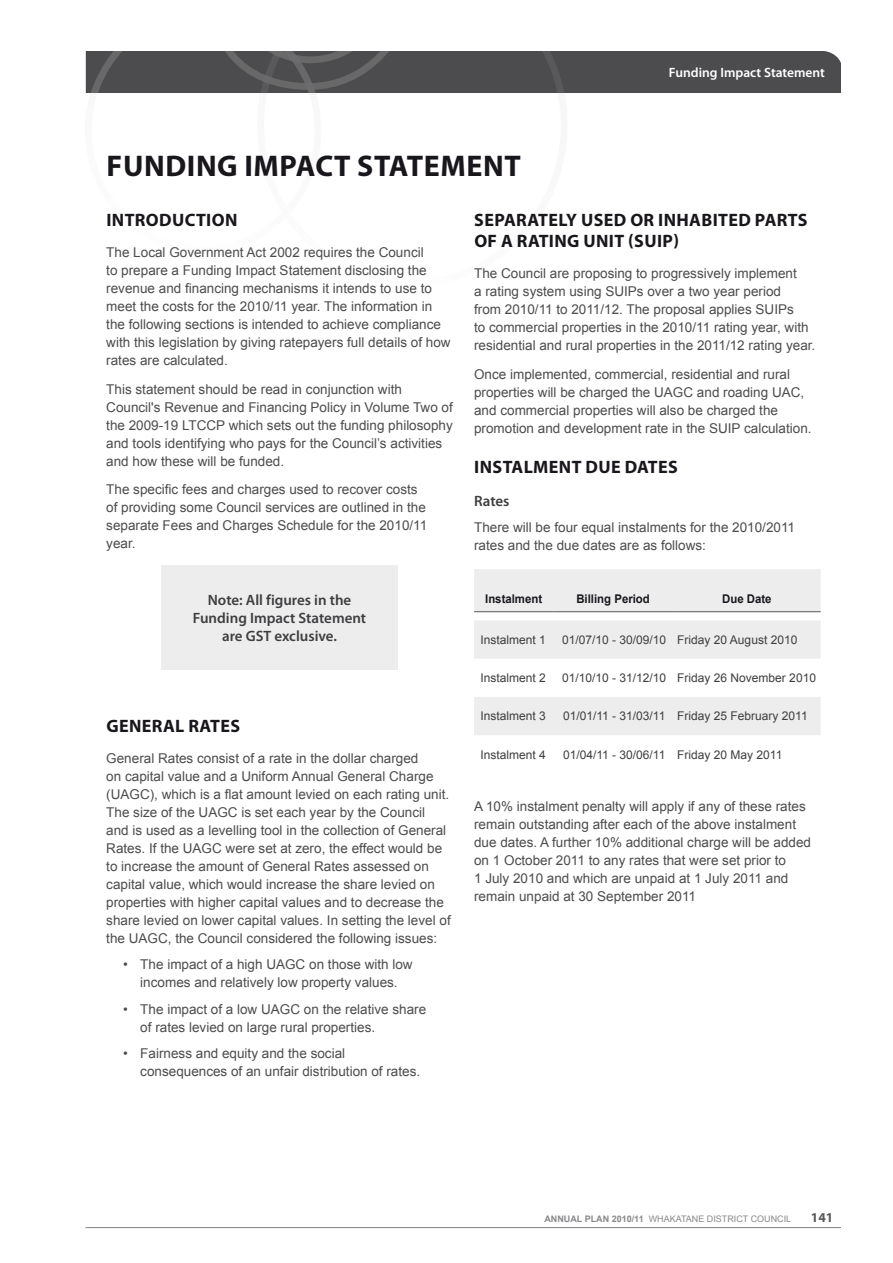
<style>
.page{position:relative;width:893px;height:1263px;background:#fff}
.page>*{position:absolute;margin:0;border:0;box-sizing:border-box;transform-origin:0 0}
.t1{font:700 30px "Myriad Pro";letter-spacing:.02em;color:#1a171c}
.t2{font:700 18px "Myriad Pro";letter-spacing:.02em;color:#1a171c}
.t3{font:600 15px/18px "Myriad Pro";color:#3e3e40;text-align:center}
.t4{font:13.5px/18px "Arial";color:#4c4c4e}
.t5{font:600 13.5px "Myriad Pro";color:#fff}
.t6{font:700 13.5px "Myriad Pro";color:#58585a}
.t7{font:12px "Arial";color:#3e3e40}
.t8{font:700 12px "Arial";color:#1a171c;scale:.95 1}
.t9{font:9px "Arial";color:#87888a}
.s1{font-weight:700}
</style>
<div class="page">
<svg style="left:86px;top:51px;width:755px;height:42px;background:#4e4e50"></svg>
<hr style="left:85px;top:1227px;width:757px;height:1px;background:#87888a">
<div style="left:161px;top:565px;width:237px;height:104px;background:#ededee"></div>
<svg style="left:474px;top:569px;width:347px;height:166px;fill:#ededee"></svg>
<hr style="left:474px;top:611px;width:79px;height:1px;background:#58585a">
<hr style="left:553px;top:611px;width:120px;height:1px;background:#58585a">
<hr style="left:673px;top:611px;width:148px;height:1px;background:#58585a">
<p class="t5" style="left:669px;top:64px;width:157px">Funding Impact Statement</p>
<h1 class="t1" style="left:107px;top:146px;width:416px">FUNDING IMPACT STATEMENT</h1>
<h2 class="t2" style="left:106px;top:208px;width:132px">INTRODUCTION</h2>
<p class="t4" style="left:106px;top:243px;width:346px">The Local Government Act 2002 requires the Council<br>to prepare a Funding I mpact Statement disclosing the revenue and financing mechanisms it intends to use to meet the costs for the 2010/11 year. The information in the following sections is intended to achieve compliance with this legislation by giving ratepayers full details of how rates are calculated.</p>
<p class="t4" style="left:106px;top:380px;width:348px">This statement should be read in conjunction with<br>Council's Revenue and Financing Policy in Volume Two of the 2009-19 LTCC</p>
<h2 class="t2" style="left:474px;top:208px;width:22px">SEPARATEL</h2>
<h2 class="t2" style="left:566px;top:208px;width:157px">Y USED OR INHABITED</h2>
<h2 class="t2" style="left:755px;top:208px;width:12px">PART</h2>
<h2 class="t2" style="left:798px;top:208px;width:11px">S</h2>
<h2 class="t2" style="left:474px;top:229px;width:54px">OF ARATING</h2>
<h2 class="t2" style="left:583px;top:229px;width:11px">UNIT</h2>
<h2 class="t2" style="left:628px;top:229px;width:52px">(SUIP)</h2>
<p class="t4" style="left:474px;top:264px;width:343px">The Council are proposing to progressively implement<br>a rating system using SUI Ps over a two year period<br>from 2010/11 to 2011/12. The proposal applies SUI Ps<br>to commercial properties in the 2010/11 rating year, with residential and rural properties in the 2011/12 rating year.</p>
<p class="t4" style="left:474px;top:365px;width:317px">Once implemented, commercial, residential and rural properties will be charged the UAGC and roading UAC</p>
<p class="t4" style="left:800px;top:383px;width:5px">,</p>
<p class="t4" style="left:474px;top:401px;width:339px">and commercial properties will also be charged the promotion and development rate in the SUI P calculation.</p>
<h2 class="t2" style="left:474px;top:455px;width:204px">INSTALMENT DUE DATES</h2>
<p class="t3" style="left:474px;top:491px;width:37px">Rates</p>
<p class="t4" style="left:474px;top:518px;width:322px">There will be four equal instalments for the 2010/2011 rates and the due dates are as follows:</p>
<p class="t4" style="left:106px;top:416px;width:348px;text-indent:110px">P which sets out the funding philosophy and tools identifying who pays for the Council’s activities and how these will be funded.</p>
<p class="t4" style="left:106px;top:480px;width:322px">The specific fees and charges used to recover costs of providing some Council services are outlined in the separate Fees and Charges Schedule for the 2010/11 year.</p>
<p class="t3" style="left:193px;top:590px;width:175px">Note: All figures in the<br>Funding Impact Statement are GST exclusive.</p>
<h2 class="t2" style="left:106px;top:714px;width:134px">GENERAL RATES</h2>
<p class="t4" style="left:106px;top:749px;width:346px">General Rates consist of a rate in the dollar charged<br>on capital value and a U niform Annual General Charge (UAGC), which is a flat amount levied on each rating unit.<br>The size of the UAGC is set each year by the Council and is used as a levelling tool in the collection of General Rates. If the UAGC were set at zero, the effect would be to increase the amount of General Rates assessed on capital value, which would increase the share levied on properties with higher capital values and to decrease the share levied on lower capital values. I n setting the level of the UAGC, the Council considered the following issues:</p>
<p class="t4" style="left:123px;top:956px;width:291px;text-align:center">• The impact of a high UAGC on those with low incomes and relatively low property values.</p>
<p class="t4" style="left:140px;top:1000px;width:287px;text-indent:-17px">• The impact of a low UAGC on the relative share of rates levied on large rural properties.</p>
<p class="t4" style="left:140px;top:1045px;width:281px;text-indent:-17px">• Fairness and equity and the social consequences of an unfair distribution of rates.</p>
<p class="t8" style="left:485px;top:591px;width:62px">Instalment</p>
<p class="t8" style="left:576px;top:591px;width:79px">Billing Period</p>
<p class="t8" style="left:722px;top:591px;width:54px">Due Date</p>
<p class="t7" style="left:480px;top:632px;width:67px">I nstalment 1</p>
<p class="t7" style="left:562px;top:632px;width:237px">01/07/10 - 30/09/10 Friday 20 August 2010</p>
<p class="t7" style="left:480px;top:670px;width:67px">I nstalment 2</p>
<p class="t7" style="left:562px;top:670px;width:255px">01/10/10 - 31/12/10 Friday 26 November 2010</p>
<p class="t7" style="left:480px;top:708px;width:67px">I nstalment 3</p>
<p class="t7" style="left:563px;top:708px;width:246px">01/01/11 - 31/03/11 Friday 25 February 2011</p>
<p class="t7" style="left:480px;top:747px;width:67px">I nstalment 4</p>
<p class="t7" style="left:563px;top:747px;width:221px">01/04/11 - 30/06/11 Friday 20 May 2011</p>
<p class="t4" style="left:474px;top:797px;width:338px">A 10% instalment penalty will apply if any of these rates remain outstanding after each of the above instalment due dates. A further 10% additional charge will be added on 1 October 2011 to any rates that were set prior to<br>1 July 2010 and which are unpaid at 1 July 2011 and remain unpaid at 30 September 2011</p>
<p class="t9" style="left:544px;top:1213px;width:248px"><span class="s1">Annual PLAN 2010/11</span> Whakatane District Council</p>
<p class="t6" style="left:811px;top:1208px;width:24px">141</p>
</div>
